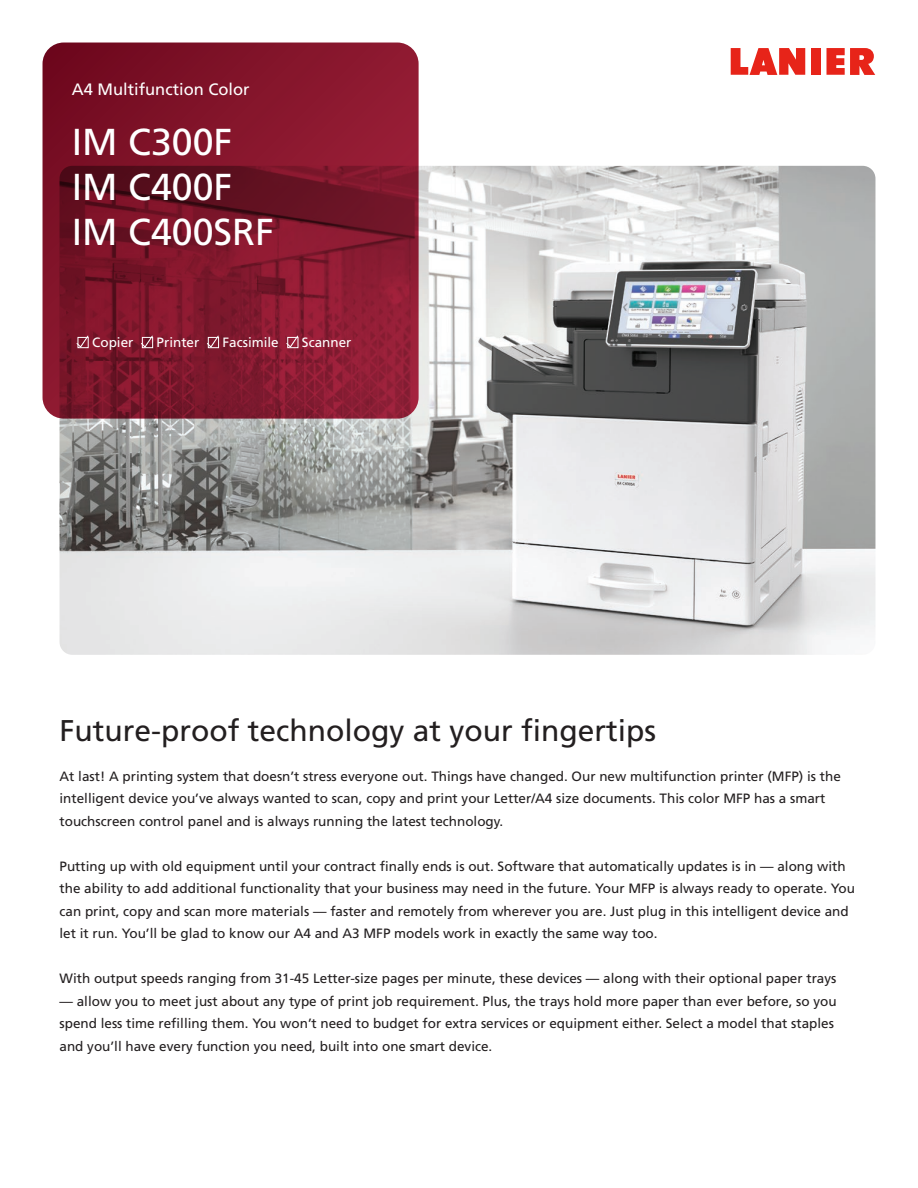
<style>
.page{position:relative;width:918px;height:1188px;background:#fff}
.page>*{position:absolute;margin:0;border:0;box-sizing:border-box;transform-origin:0 0}
.Balloon_-_Large{font:37.5px "Frutiger LT Std";color:#fff}
.t1{font:30px "Frutiger LT Std";color:#231f20}
.Balloon_-_Medium{font:16.5px "Frutiger LT Std";color:#fff}
.Body{font:13.5px/22.5px "Frutiger LT Std";color:#231f20}
.Balloon_-_Small{font:13.5px "Frutiger LT Std";color:#fff}
</style>
<div class="page">
<img style="left:60px;top:166px;width:815px;height:489px">
<svg style="left:43px;top:43px;width:376px;height:376px;background:#7f162b"></svg>
<svg style="left:76px;top:335px;width:13px;height:14px"></svg>
<div style="left:78px;top:337px;width:10px;height:11px;border:1px solid #fff"></div>
<svg style="left:140px;top:335px;width:14px;height:14px"></svg>
<div style="left:142px;top:337px;width:11px;height:11px;border:1px solid #fff"></div>
<svg style="left:206px;top:335px;width:14px;height:14px"></svg>
<div style="left:208px;top:337px;width:11px;height:11px;border:1px solid #fff"></div>
<svg style="left:285px;top:335px;width:14px;height:14px"></svg>
<div style="left:288px;top:337px;width:10px;height:11px;border:1px solid #fff"></div>
<div style="left:811px;top:48px;width:10px;height:27px;background:#e72419"></div>
<svg style="left:827px;top:48px;width:48px;height:27px"></svg>
<svg style="left:731px;top:48px;width:74px;height:27px"></svg>
<p class="Balloon_-_Medium" style="left:72px;top:80px;width:179px">A4 Multifunction Color</p>
<p class="Balloon_-_Large" style="left:72px;top:120px;width:162px">IM C300F</p>
<p class="Balloon_-_Large" style="left:72px;top:165px;width:162px">IM C400F</p>
<p class="Balloon_-_Large" style="left:72px;top:210px;width:204px">IM C400SRF</p>
<p class="Balloon_-_Small" style="left:92px;top:334px;width:43px">Copier</p>
<p class="Balloon_-_Small" style="left:157px;top:334px;width:44px">Printer</p>
<p class="Balloon_-_Small" style="left:223px;top:334px;width:58px">Facsimile</p>
<p class="Balloon_-_Small" style="left:302px;top:334px;width:51px">Scanner</p>
<p class="t1" style="left:60px;top:713px;width:598px">Future-proof technology at your fingertips</p>
<p class="Body" style="left:60px;top:765px;width:783px">At last! A printing system that doesn’t stress everyone out. Things have changed. Our new multifunction printer (MFP) is the intelligent device you’ve always wanted to scan, copy and print your Letter/A4 size documents. This color MFP has a smart touchscreen control panel and is always running the latest technology.</p>
<p class="Body" style="left:60px;top:855px;width:797px">Putting up with old equipment until your contract finally ends is out. Software that automatically updates is in — along with the ability to add additional functionality that your business may need in the future. Your MFP is always ready to operate. You can print, copy and scan more materials — faster and remotely from wherever you are. Just plug in this intelligent device and let it run. You’ll be glad to know our A4 and A3 MFP models work in exactly the same way too.</p>
<p class="Body" style="left:60px;top:967px;width:778px">With output speeds ranging from 31-45 Letter-size pages per minute, these devices — along with their optional paper trays</p>
<p class="Body" style="left:60px;top:990px;width:779px">— allow you to meet just about any type of print job requirement. Plus, the trays hold more paper than ever before, so you spend less time refilling them. You won’t need to budget for extra services or equipment either. Select a model that staples and you’ll have every function you need, built into one smart device.</p>
</div>
